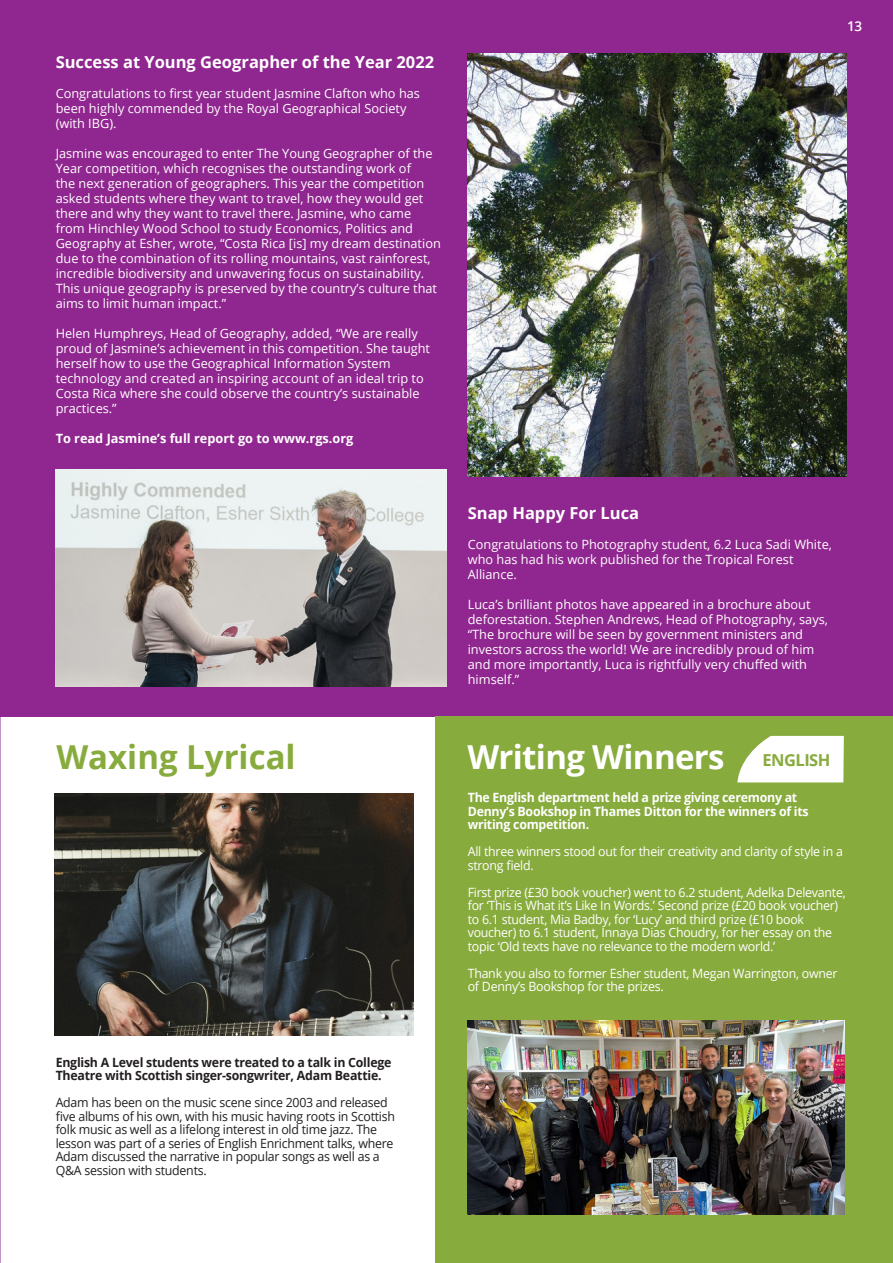
<style>
.page{position:relative;width:893px;height:1263px;background:#fff}
.page>*{position:absolute;margin:0;border:0;box-sizing:border-box;transform-origin:0 0}
.t1{font:700 33px "Open Sans";letter-spacing:-.02em;color:#fff}
.t2{font:700 33px "Open Sans";color:#88ab3d}
.t3{font:700 16.5px "Open Sans";color:#fff}
.t4{font:600 13.5px "Open Sans";color:#fff}
.t5{font:12.75px/15px "Open Sans";color:#fff}
.t6{font:12.75px/13.5px "Open Sans";letter-spacing:-.02em;color:#fff}
.t7{font:12.75px/13.5px "Open Sans";letter-spacing:-.02em;color:#231f20}
.t8{font:700 12.75px/13.5px "Open Sans";letter-spacing:-.02em;color:#fff}
.t9{font:700 12.75px/13.5px "Open Sans";letter-spacing:-.02em;color:#231f20}
.t10{font:700 12.75px "Open Sans";color:#fff}
.s1{font-size:16.5px;color:#88ab3d}
</style>
<div class="page">
<div style="left:0;top:0;width:893px;height:716px;background:#90268f"></div>
<img style="left:468px;top:53px;width:378px;height:424px">
<img style="left:56px;top:470px;width:390px;height:217px">
<img style="left:55px;top:793px;width:359px;height:242px">
<div style="left:436px;top:716px;width:457px;height:547px;background:#88ab3d"></div>
<img style="left:468px;top:1020px;width:376px;height:194px">
<svg style="left:737px;top:736px;width:107px;height:46px;background:#f1f5e9"></svg>
<p class="t3" style="left:56px;top:50px;width:380px">Success at Young Geographer of the Year 2022</p>
<p class="t5" style="left:56px;top:85px;width:366px">Congratulations to first year student Jasmine Clafton who has been highly commended by the Royal Geographical Society (with IBG).</p>
<p class="t5" style="left:56px;top:147px;width:387px">Jasmine was encouraged to enter The Young Geographer of the Year competition, which recognises the outstanding work of<br>the next generation of geographers. This year the competition asked students where they want to travel, how they would get there and why they want to travel there. Jasmine, who came from Hinchley Wood School to study Economics, Politics and Geography at Esher, wrote, “Costa Rica [is] my dream destination due to the combination of its rolling mountains, vast rainforest, incredible biodiversity and unwavering focus on sustainability.<br>This unique geography is preserved by the country’s culture that aims to limit human impact.”</p>
<p class="t5" style="left:56px;top:327px;width:376px">Helen Humphreys, Head of Geography, added, “We are really proud of Jasmine’s achievement in this competition. She taught herself how to use the Geographical Information System technology and created an inspiring account of an ideal trip to Costa Rica where she could observe the country’s sustainable practices.”</p>
<p class="t10" style="left:56px;top:429px;width:299px">To read Jasmine’s full report go to www.rgs.org</p>
<h1 class="t2" style="left:56px;top:734px;width:241px">Waxing Lyrical</h1>
<p class="t9" style="left:56px;top:1055px;width:337px">English A Level students were treated to a talk in College<br>Theatre with Scottish singer-songwriter, Adam Beattie.</p>
<p class="t7" style="left:56px;top:1097px;width:341px">Adam has been on the music scene since 2003 and released five albums of his own, with his music having roots in Scottish folk music as well as a lifelong interest in old time jazz. The lesson was part of a series of English Enrichment talks, where Adam discussed the narrative in popular songs as well as a Q&amp;A session with students.</p>
<p class="t4" style="left:847px;top:18px;width:17px">13</p>
<p class="t3" style="left:468px;top:501px;width:173px">Snap Happy For Luca</p>
<p class="t5" style="left:468px;top:538px;width:366px">Congratulations to Photography student, 6.2 Luca Sadi White, who has had his work published for the Tropical Forest<br>Alliance.</p>
<p class="t5" style="left:468px;top:598px;width:362px">Luca’s brilliant photos have appeared in a brochure about deforestation. Stephen Andrews, Head of Photography, says, “The brochure will be seen by government ministers and investors across the world! We are incredibly proud of him and more importantly, Luca is rightfully very chuffed with himself.”</p>
<h1 class="t1" style="left:467px;top:734px;width:365px">Writing Winners <span class="s1">ENGLISH</span></h1>
<p class="t8" style="left:468px;top:790px;width:342px">The English department held a prize giving ceremony at<br>Denny’s Bookshop in Thames Ditton for the winners of its writing competition.</p>
<p class="t6" style="left:468px;top:846px;width:377px">All three winners stood out for their creativity and clarity of style in a strong field.</p>
<p class="t6" style="left:468px;top:886px;width:379px">First prize (£30 book voucher) went to 6.2 student, Adelka Delevante, for ‘This is What it’s Like In Words.’ Second prize (£20 book voucher) to 6.1 student, Mia Badby, for ‘Lucy’ and third prize (£10 book voucher) to 6.1 student, Innaya Dias Choudry, for her essay on the topic ‘Old texts have no relevance to the modern world.’</p>
<p class="t6" style="left:468px;top:967px;width:371px">Thank you also to former Esher student, Megan Warrington, owner of Denny’s Bookshop for the prizes.</p>
</div>
